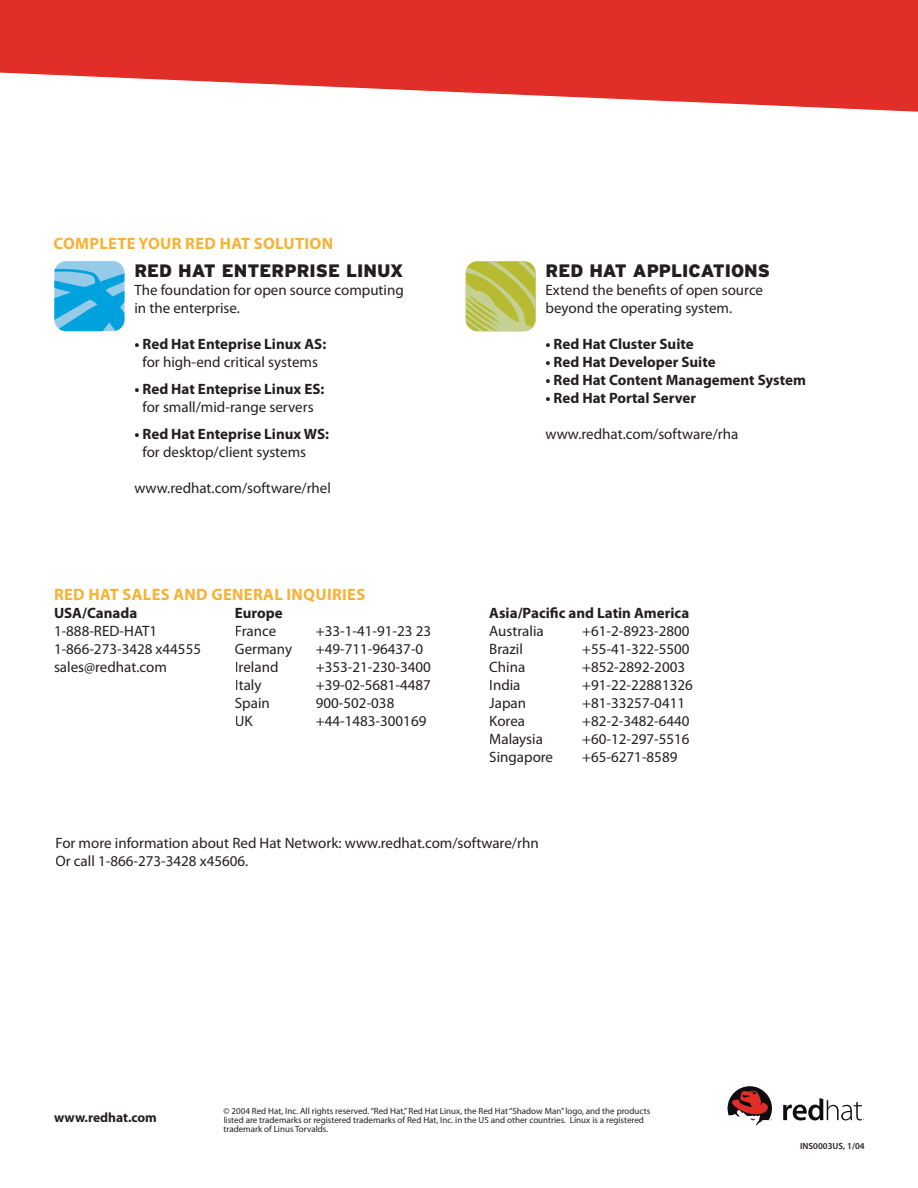
<style>
.page{position:relative;width:918px;height:1188px;background:#fff}
.page>*{position:absolute;margin:0;border:0;box-sizing:border-box;transform-origin:0 0}
.t1{font:900 18px "Interstate";color:#231f20}
.t2{font:700 16.5px "Myriad Pro";letter-spacing:.02em;color:#f8b134}
.t3{font:15px/18px "Myriad Pro";color:#231f20}
.t4{font:700 15px "Myriad Pro";color:#231f20}
.t5{font:700 13.5px "Myriad Pro";color:#231f20}
.t6{font:9px/9px "Myriad Pro";color:#231f20}
.t7{font:600 9px "Myriad Pro";color:#231f20}
</style>
<div class="page">
<svg style="left:728px;top:1086px;width:44px;height:40px"></svg>
<svg style="left:783px;top:1098px;width:81px;height:22px"></svg>
<svg style="left:0;top:0;width:918px;height:112px;fill:#e22e28"></svg>
<svg style="left:54px;top:261px;width:70px;height:70px;background:#41b4e2"></svg>
<svg style="left:466px;top:261px;width:70px;height:70px;background:#bcc45a"></svg>
<p class="t2" style="left:53px;top:234px;width:281px">COMPLETE YOUR RED HAT SOLUTION</p>
<p class="t1" style="left:134px;top:260px;width:270px">RED HAT ENTERPRISE LINUX</p>
<p class="t3" style="left:134px;top:281px;width:271px">The foundation for open source computing in the enterprise.</p>
<p class="t4" style="left:134px;top:335px;width:193px">• Red Hat Enteprise Linux AS:</p>
<p class="t3" style="left:143px;top:353px;width:177px">for high-end critical systems</p>
<p class="t4" style="left:134px;top:380px;width:191px">• Red Hat Enteprise Linux ES:</p>
<p class="t3" style="left:143px;top:398px;width:173px">for small/mid-range servers</p>
<p class="t4" style="left:134px;top:425px;width:196px">• Red Hat Enteprise Linux WS:</p>
<p class="t3" style="left:143px;top:443px;width:165px">for desktop/client systems</p>
<p class="t3" style="left:134px;top:479px;width:198px">www.redhat.com/software/rhel</p>
<p class="t2" style="left:54px;top:585px;width:313px">RED HAT SALES AND GENERAL INQUIRIES</p>
<p class="t4" style="left:54px;top:604px;width:85px">USA/Canada</p>
<p class="t3" style="left:54px;top:622px;width:149px">1-888-RED-HAT1<br>1-866-273-3428 x44555 sales@redhat.com</p>
<p class="t4" style="left:235px;top:604px;width:49px">Europe</p>
<p class="t3" style="left:235px;top:622px;width:43px">France</p>
<p class="t3" style="left:316px;top:622px;width:117px">+33-1-41-91-23 23</p>
<p class="t3" style="left:235px;top:640px;width:59px">Germany</p>
<p class="t3" style="left:316px;top:640px;width:109px">+49-711-96437-0</p>
<p class="t3" style="left:235px;top:658px;width:45px">Ireland</p>
<p class="t3" style="left:316px;top:658px;width:117px">+353-21-230-3400</p>
<p class="t3" style="left:235px;top:676px;width:28px">Italy</p>
<p class="t3" style="left:316px;top:676px;width:117px">+39-02-5681-4487</p>
<p class="t3" style="left:235px;top:694px;width:36px">Spain</p>
<p class="t3" style="left:316px;top:694px;width:80px">900-502-038</p>
<p class="t3" style="left:235px;top:712px;width:19px">UK</p>
<p class="t3" style="left:316px;top:712px;width:112px">+44-1483-300169</p>
<p class="t1" style="left:546px;top:260px;width:226px">RED HAT APPLICATIONS</p>
<p class="t3" style="left:546px;top:281px;width:219px">Extend the benefits of open source beyond the operating system.</p>
<p class="t4" style="left:546px;top:335px;width:150px">• Red Hat Cluster Suite</p>
<p class="t4" style="left:546px;top:353px;width:172px">• Red Hat Developer Suite</p>
<p class="t4" style="left:546px;top:371px;width:262px">• Red Hat Content Management System</p>
<p class="t4" style="left:546px;top:389px;width:152px">• Red Hat Portal Server</p>
<p class="t3" style="left:546px;top:425px;width:194px">www.redhat.com/software/rha</p>
<p class="t4" style="left:489px;top:604px;width:201px">Asia/Pacific and Latin America</p>
<p class="t3" style="left:489px;top:622px;width:56px">Australia</p>
<p class="t3" style="left:582px;top:622px;width:109px">+61-2-8923-2800</p>
<p class="t3" style="left:489px;top:640px;width:35px">Brazil</p>
<p class="t3" style="left:582px;top:640px;width:109px">+55-41-322-5500</p>
<p class="t3" style="left:489px;top:658px;width:38px">China</p>
<p class="t3" style="left:582px;top:658px;width:104px">+852-2892-2003</p>
<p class="t3" style="left:489px;top:676px;width:33px">India</p>
<p class="t3" style="left:582px;top:676px;width:112px">+91-22-22881326</p>
<p class="t3" style="left:489px;top:694px;width:38px">Japan</p>
<p class="t3" style="left:582px;top:694px;width:104px">+81-33257-0411</p>
<p class="t3" style="left:489px;top:712px;width:37px">Korea</p>
<p class="t3" style="left:582px;top:712px;width:109px">+82-2-3482-6440</p>
<p class="t3" style="left:489px;top:730px;width:55px">Malaysia</p>
<p class="t3" style="left:582px;top:730px;width:109px">+60-12-297-5516</p>
<p class="t3" style="left:489px;top:748px;width:65px">Singapore</p>
<p class="t3" style="left:582px;top:748px;width:97px">+65-6271-8589</p>
<p class="t3" style="left:56px;top:835px;width:485px">For more information about Red Hat Network: www.redhat.com/software/rhn<br>Or call 1-866-273-3428 x45606.</p>
<p class="t5" style="left:54px;top:1110px;width:104px">www.redhat.com</p>
<p class="t6" style="left:224px;top:1106px;width:428px">© 2004 Red Hat, Inc. All rights reserved. “Red Hat,” Red Hat Linux, the Red Hat “Shadow Man” logo, and the products listed are trademarks or registered trademarks of Red Hat, Inc. in the US and other countries. Linux is a registered trademark of Linus Torvalds.</p>
<p class="t7" style="left:800px;top:1141px;width:66px">INS0003US, 1/04</p>
</div>
